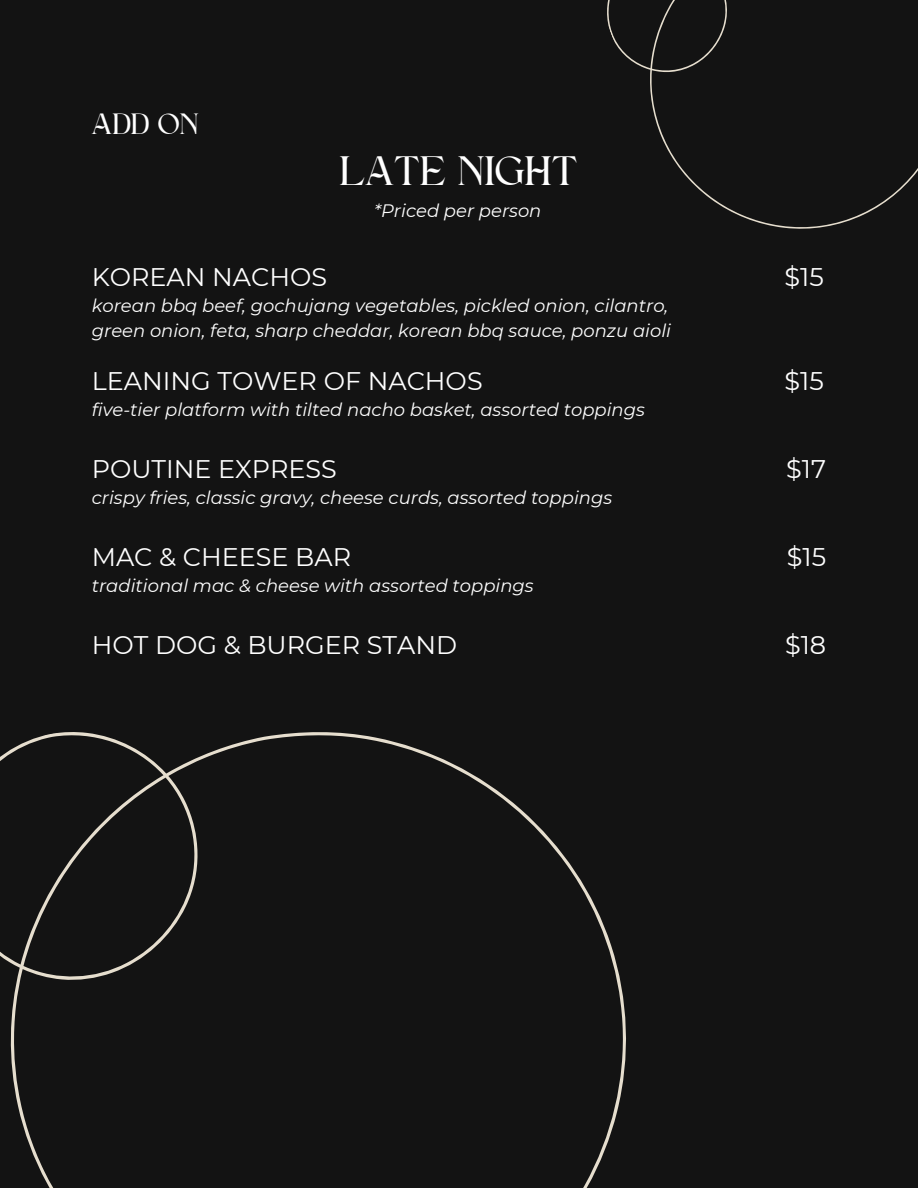
<style>
.page{position:relative;width:918px;height:1188px;background:#131313}
.page>*{position:absolute;margin:0;border:0;box-sizing:border-box;transform-origin:0 0}
.t1{font:42px "Higuen";color:#fff}
.t2{font:30px "Higuen";color:#fff}
.t3{font:25.5px "Montserrat";color:#fff}
.t4{font:italic 18px/24.8px "Montserrat";color:#fff}
</style>
<div class="page">
<svg style="left:0;top:732px;width:626px;height:456px"></svg>
<svg style="left:607px;top:0;width:311px;height:229px"></svg>
<p class="t2" style="left:92px;top:111px;width:109px">ADD ON</p>
<p class="t1" style="left:340px;top:154px;width:239px">LATE NIGHT</p>
<h1 class="t4" style="left:374px;top:198px;width:169px">*Priced per person</h1>
<p class="t3" style="left:92px;top:261px;width:237px">KOREAN NACHOS</p>
<p class="t4" style="left:92px;top:293px;width:581px">korean bbq beef, gochujang vegetables, pickled onion, cilantro, green onion, feta, sharp cheddar, korean bbq sauce, ponzu aioli</p>
<h3 class="t3" style="left:92px;top:366px;width:392px">LEANING TOWER OF NACHOS</h3>
<p class="t4" style="left:92px;top:397px;width:555px">five-tier platform with tilted nacho basket, assorted toppings</p>
<h3 class="t3" style="left:92px;top:453px;width:247px">POUTINE EXPRESS</h3>
<p class="t4" style="left:92px;top:485px;width:522px">crispy fries, classic gravy, cheese curds, assorted toppings</p>
<h3 class="t3" style="left:92px;top:541px;width:261px">MAC &amp; CHEESE BAR</h3>
<p class="t4" style="left:92px;top:573px;width:443px">traditional mac &amp; cheese with assorted toppings</p>
<p class="t3" style="left:784px;top:261px;width:41px">$15</p>
<p class="t3" style="left:784px;top:366px;width:41px">$15</p>
<p class="t3" style="left:786px;top:453px;width:41px">$17</p>
<p class="t3" style="left:787px;top:541px;width:41px">$15</p>
<h3 class="t3" style="left:92px;top:629px;width:367px">HOT DOG &amp; BURGER STAND</h3>
<h2 class="t3" style="left:785px;top:629px;width:43px">$18</h2>
</div>
